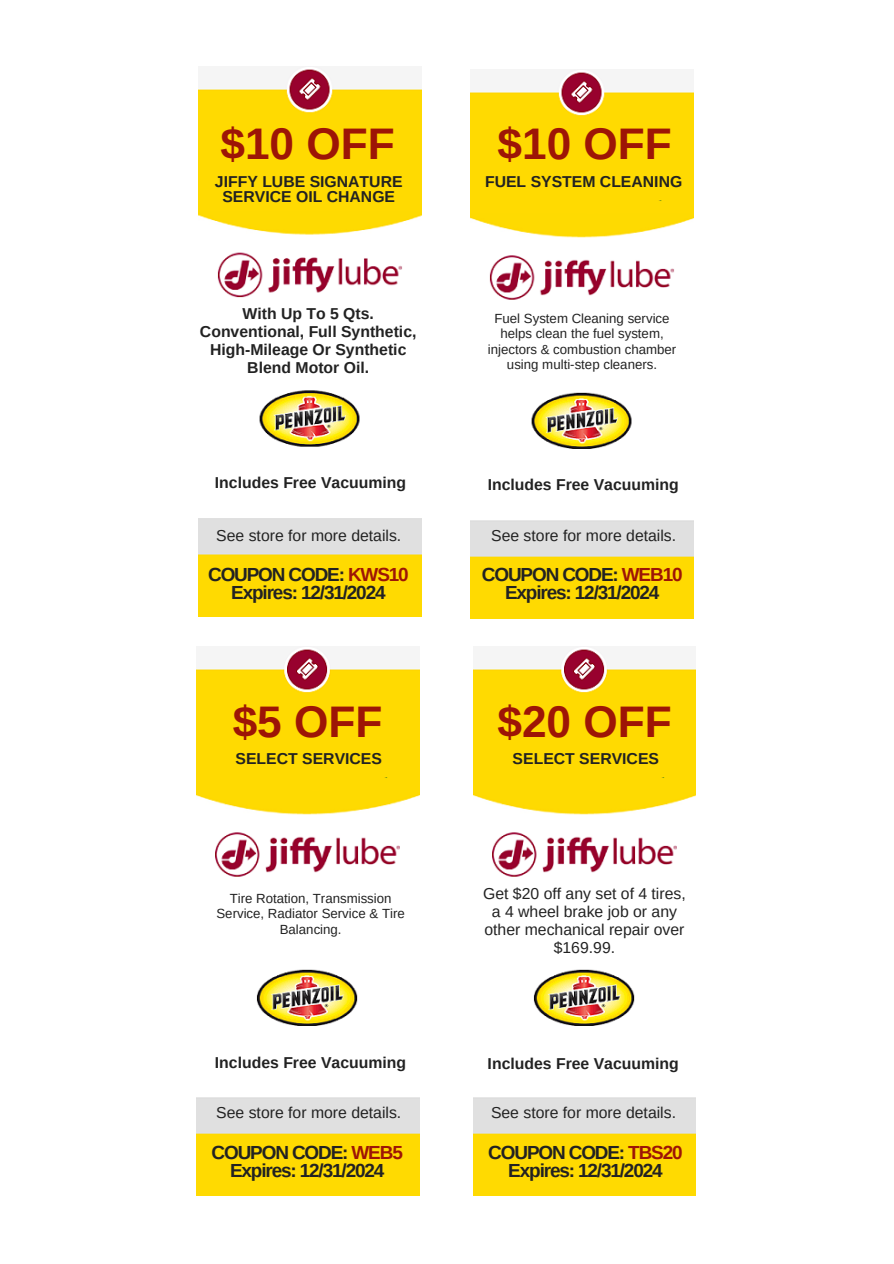
<style>
.page{position:relative;width:894px;height:1264px;background:#fff}
.page>*{position:absolute;margin:0;border:0;box-sizing:border-box;transform-origin:0 0}
.t1{font:700 44.25px "Arimo";color:#9d1506}
.t2{font:700 18.9px/18px "Arimo";letter-spacing:-.06em;color:#222;text-align:center}
.t3{font:700 15.75px/18px "Arimo";color:#222;text-align:center}
.t4{font:15.75px "Arimo";color:#222}
.t5{font:15.75px/18px "Arimo";color:#222;text-align:center}
.t6{font:13.2px/15.5px "Arimo";color:#222;text-align:center}
.s1{color:#9d1506}
</style>
<div class="page">
<img style="left:198px;top:67px;width:223px;height:549px">
<img style="left:471px;top:69px;width:222px;height:549px">
<img style="left:473px;top:646px;width:222px;height:549px">
<img style="left:196px;top:646px;width:223px;height:549px">
<p class="t1" style="left:220px;top:119px;width:176px">$10 OFF</p>
<h4 class="t1" style="left:497px;top:119px;width:176px">$10 OFF</h4>
<h1 class="t3" style="left:215px;top:173px;width:189px;line-height:15.8px">JIFFY LUBE SIGNATURE<br>SERVICE OIL CHANGE</h1>
<p class="t3" style="left:485px;top:172px;width:199px">FUEL SYSTEM CLEANING</p>
<h1 class="t3" style="left:200px;top:304px;width:218px">With Up To 5 Qts.<br>Conventional, Full Synthetic,<br>High-Mileage Or Synthetic<br>Blend Motor Oil.</h1>
<h3 class="t6" style="left:487px;top:311px;width:190px">Fuel System Cleaning service helps clean the fuel system, injectors &amp; combustion chamber using multi-step cleaners.</h3>
<h5 class="t3" style="left:215px;top:474px;width:193px">Includes Free Vacuuming</h5>
<h5 class="t3" style="left:487px;top:476px;width:193px">Includes Free Vacuuming</h5>
<h3 class="t4" style="left:216px;top:526px;width:186px">See store for more details.</h3>
<h3 class="t4" style="left:491px;top:526px;width:186px">See store for more details.</h3>
<h2 class="t2" style="left:208px;top:565px;width:202px">COUPON CODE: <span class="s1">KWS10<br></span>Expires: 12/31/2024</h2>
<p class="t2" style="left:482px;top:565px;width:202px">COUPON CODE: <span class="s1">WEB10<br></span>Expires: 12/31/2024</p>
<h2 class="t1" style="left:233px;top:696px;width:151px">$5 OFF</h2>
<h1 class="t1" style="left:497px;top:696px;width:176px">$20 OFF</h1>
<p class="t3" style="left:235px;top:749px;width:148px">SELECT SERVICES</p>
<h4 class="t3" style="left:512px;top:749px;width:148px">SELECT SERVICES</h4>
<h3 class="t6" style="left:216px;top:890px;width:190px">Tire Rotation, Transmission<br>Service, Radiator Service &amp; Tire<br>Balancing.</h3>
<h4 class="t5" style="left:483px;top:884px;width:204px">Get $20 off any set of 4 tires, a 4 wheel brake job or any other mechanical repair over $169.99.</h4>
<h2 class="t3" style="left:215px;top:1053px;width:193px">Includes Free Vacuuming</h2>
<h5 class="t3" style="left:487px;top:1054px;width:193px">Includes Free Vacuuming</h5>
<h4 class="t4" style="left:216px;top:1104px;width:186px">See store for more details.</h4>
<h5 class="t4" style="left:491px;top:1104px;width:186px">See store for more details.</h5>
<h5 class="t2" style="left:211px;top:1143px;width:193px">COUPON CODE: <span class="s1">WEB5<br></span>Expires: 12/31/2024</h5>
<h1 class="t2" style="left:488px;top:1143px;width:196px">COUPON CODE: <span class="s1">TBS20<br></span>Expires: 12/31/2024</h1>
</div>
